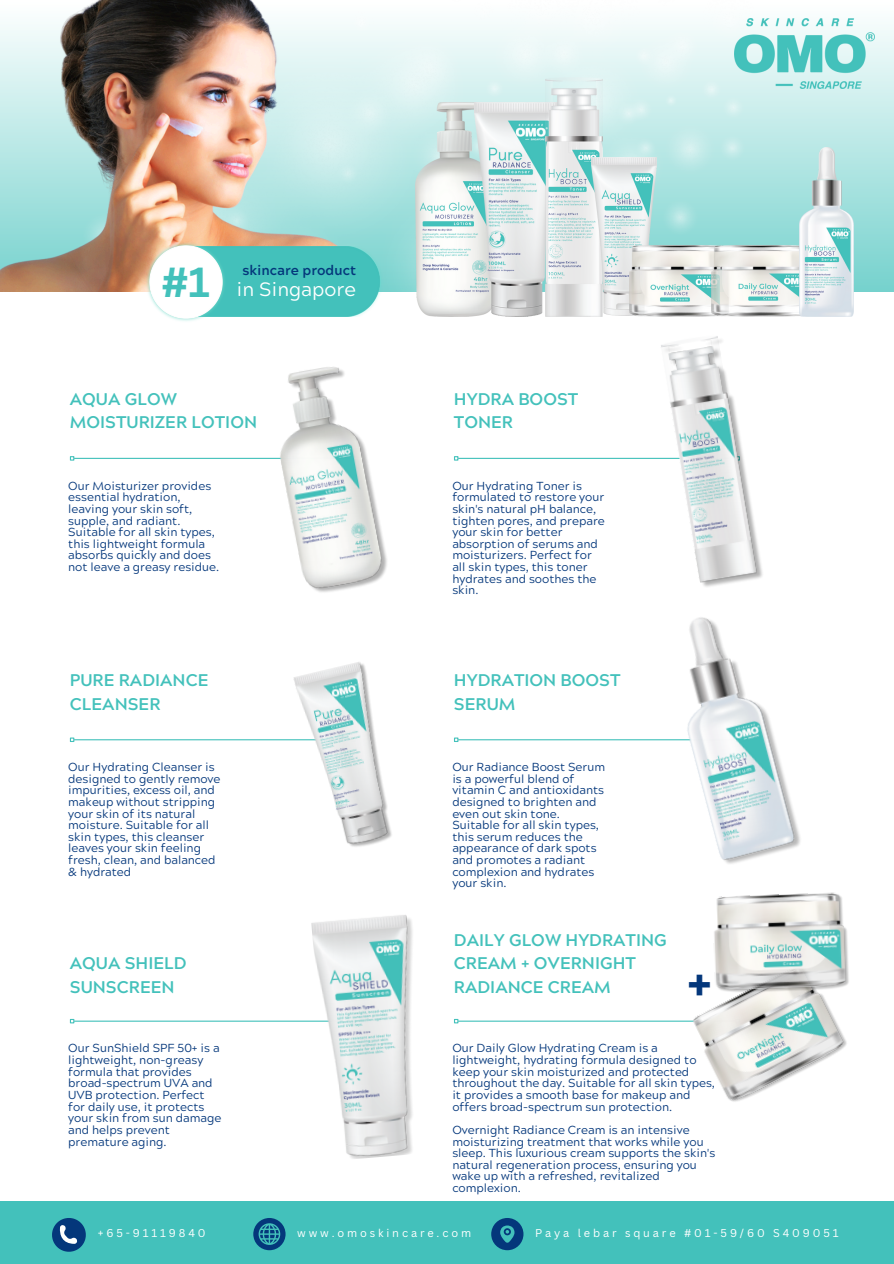
<style>
.page{position:relative;width:894px;height:1264px;background:#fff}
.page>*{position:absolute;margin:0;border:0;box-sizing:border-box;transform-origin:0 0}
.t1{font:700 47.25px "Canva Sans";color:#04377b}
.t2{font:700 40.8px "Canva Sans";color:#43c1bb}
.t3{font:19.35px "Acherus Grotesque";color:#fff}
.t4{font:700 16.8px/23.7px "Acherus Grotesque";color:#43c1bb}
.t5{font:700 13.8px "Acherus Grotesque";color:#04377b}
.t6{font:11.7px/11.7px "Acherus Grotesque";color:#04377b}
.t7{font:10.95px "Canva Sans";letter-spacing:.26em;color:#fff}
</style>
<div class="page">
<svg style="left:756px;top:24px;width:137px;height:268px"></svg>
<img style="left:734px;top:18px;width:139px;height:71px">
<img style="left:0;top:0;width:389px;height:292px">
<div style="left:0;top:1201px;width:893px;height:62px;background:#43c1bb"></div>
<svg style="left:52px;top:1218px;width:34px;height:33px"></svg>
<svg style="left:253px;top:1218px;width:32px;height:32px"></svg>
<svg style="left:491px;top:1218px;width:32px;height:32px"></svg>
<img style="left:227px;top:246px;width:167px;height:70px">
<img style="left:144px;top:240px;width:83px;height:81px">
<img style="left:416px;top:102px;width:58px;height:214px">
<img style="left:474px;top:102px;width:71px;height:214px">
<img style="left:545px;top:78px;width:57px;height:238px">
<img style="left:591px;top:157px;width:65px;height:159px">
<img style="left:629px;top:245px;width:82px;height:71px">
<img style="left:711px;top:245px;width:88px;height:71px">
<img style="left:799px;top:147px;width:54px;height:169px">
<hr style="left:74px;top:458px;width:277px;height:1px;background:#43c1bb">
<svg style="left:70px;top:456px;width:4px;height:4px"></svg>
<img style="left:265px;top:367px;width:122px;height:225px">
<hr style="left:458px;top:458px;width:277px;height:1px;background:#43c1bb">
<svg style="left:454px;top:456px;width:4px;height:4px"></svg>
<hr style="left:74px;top:739px;width:277px;height:1px;background:#43c1bb">
<svg style="left:70px;top:737px;width:4px;height:5px"></svg>
<hr style="left:458px;top:739px;width:277px;height:1px;background:#43c1bb">
<svg style="left:454px;top:737px;width:4px;height:5px"></svg>
<hr style="left:74px;top:1020px;width:277px;height:1px;background:#43c1bb">
<svg style="left:70px;top:1018px;width:4px;height:5px"></svg>
<hr style="left:458px;top:1020px;width:277px;height:1px;background:#43c1bb">
<svg style="left:454px;top:1018px;width:4px;height:5px"></svg>
<img style="left:657px;top:316px;width:113px;height:271px">
<img style="left:292px;top:662px;width:100px;height:185px">
<img style="left:657px;top:617px;width:143px;height:247px">
<img style="left:310px;top:915px;width:103px;height:244px">
<img style="left:687px;top:995px;width:160px;height:107px">
<img style="left:714px;top:892px;width:135px;height:103px">
<p class="t2" style="left:161px;top:253px;width:50px">#1</p>
<p class="t5" style="left:242px;top:264px;width:115px">skincare product</p>
<p class="t3" style="left:236px;top:282px;width:121px">in Singapore</p>
<p class="t4" style="left:70px;top:389px;width:189px">AQUA GLOW<br>MOISTURIZER LOTION</p>
<h4 class="t6" style="left:68px;top:481px;width:152px">Our Moisturizer provides essential hydration, leaving your skin soft, supple, and radiant.<br>Suitable for all skin types, this lightweight formula absorbs quickly and does not leave a greasy residue.</h4>
<p class="t4" style="left:70px;top:670px;width:140px">PURE RADIANCE<br>CLEANSER</p>
<p class="t6" style="left:68px;top:762px;width:154px">Our Hydrating Cleanser is designed to gently remove impurities, excess oil, and makeup without stripping your skin of its natural moisture. Suitable for all skin types, this cleanser leaves your skin feeling fresh, clean, and balanced &amp; hydrated</p>
<p class="t4" style="left:70px;top:953px;width:118px">AQUA SHIELD<br>SUNSCREEN</p>
<h3 class="t6" style="left:68px;top:1044px;width:154px">Our SunShield SPF 50+ is a lightweight, non-greasy formula that provides broad-spectrum UVA and<br>UVB protection. Perfect for daily use, it protects your skin from sun damage and helps prevent premature aging.</h3>
<p class="t4" style="left:454px;top:389px;width:126px">HYDRA BOOST<br>TONER</p>
<h3 class="t6" style="left:452px;top:481px;width:154px">Our Hydrating Toner is formulated to restore your skin's natural pH balance, tighten pores, and prepare your skin for better absorption of serums and moisturizers. Perfect for all skin types, this toner hydrates and soothes the skin.</h3>
<h3 class="t4" style="left:454px;top:670px;width:168px">HYDRATION BOOST<br>SERUM</h3>
<p class="t6" style="left:452px;top:762px;width:154px">Our Radiance Boost Serum is a powerful blend of vitamin C and antioxidants designed to brighten and even out skin tone.<br>Suitable for all skin types, this serum reduces the appearance of dark spots and promotes a radiant complexion and hydrates your skin.</p>
<p class="t4" style="left:454px;top:930px;width:214px">DAILY GLOW HYDRATING<br>CREAM + OVERNIGHT<br>RADIANCE CREAM</p>
<p class="t1" style="left:686px;top:951px;width:26px">+</p>
<p class="t6" style="left:452px;top:1044px;width:264px">Our Daily Glow Hydrating Cream is a lightweight, hydrating formula designed to keep your skin moisturized and protected throughout the day. Suitable for all skin types, it provides a smooth base for makeup and offers broad-spectrum sun protection.</p>
<h3 class="t6" style="left:452px;top:1125px;width:264px">Overnight Radiance Cream is an intensive moisturizing treatment that works while you sleep. This luxurious cream supports the skin's natural regeneration process, ensuring you wake up with a refreshed, revitalized complexion.</h3>
<p class="t7" style="left:98px;top:1225px;width:109px">+65-91119840</p>
<p class="t7" style="left:297px;top:1225px;width:175px">www.omoskincare.com</p>
<h1 class="t7" style="left:535px;top:1225px;width:305px">Paya lebar square #01-59/60 S409051</h1>
</div>
